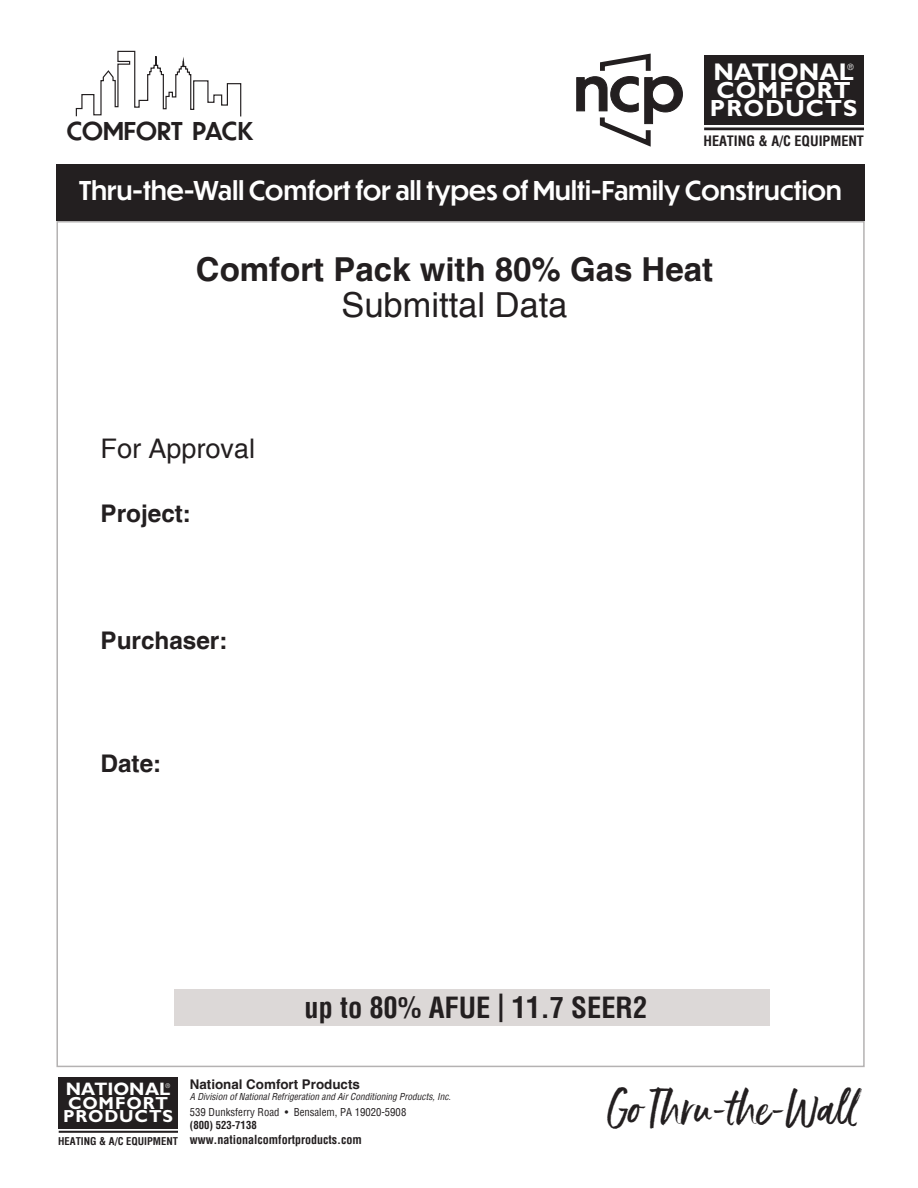
<style>
.page{position:relative;width:918px;height:1188px;background:#fff}
.page>*{position:absolute;margin:0;border:0;box-sizing:border-box;transform-origin:0 0}
.t1{font:45px "Ernestand Emily Solid";color:#231f20}
.t2{font:34.5px "Helvetica";color:#231f20}
.t3{font:700 33px "Helvetica";color:#231f20}
.t4{font:700 condensed 28.5px "Helvetica LT Pro";color:#231f20}
.t5{font:27px "Helvetica";color:#231f20}
.t6{font:500 25.5px "Dunbar Tall";letter-spacing:.01em;color:#fff}
.t7{font:700 24.3px "Helvetica";color:#231f20}
.t8{font:700 24.3px "Gill Sans";color:#fff}
.t9{font:500 24.15px "Dunbar Tall";color:#231f20}
.t10{font:700 23.55px/18px "Gill Sans";letter-spacing:.05em;color:#fff}
.t11{font:700 18.15px "Gill Sans";color:#fff}
.t12{font:700 17.55px/13.5px "Gill Sans";letter-spacing:.05em;color:#fff}
.t13{font:700 condensed 14.1px "Helvetica";color:#231f20}
.t14{font:700 13.35px "Helvetica";color:#231f20}
.t15{font:700 condensed 12px "Helvetica LT Pro";color:#231f20}
.t16{font:condensed 10.65px "Helvetica";color:#231f20}
.t17{font:700 condensed 10.65px "Helvetica LT Pro";color:#231f20}
.t18{font:700 condensed 10.5px "Helvetica";color:#231f20}
.t19{font:italic condensed 9.3px "Helvetica";color:#231f20}
.t20{font:condensed 8.25px "Helvetica";color:#fff;scale:.94 1}
.t21{font:condensed 6.15px "Helvetica";color:#fff;scale:.94 1}
</style>
<div class="page">
<hr style="left:59px;top:1131px;width:119px;height:2px;background:#231f20">
<div style="left:59px;top:1077px;width:119px;height:51px;background:#231f20"></div>
<hr style="left:704px;top:128px;width:160px;height:2px;background:#231f20">
<div style="left:704px;top:55px;width:160px;height:69px;background:#231f20"></div>
<div style="left:56px;top:165px;width:809px;height:56px;background:#231f20"></div>
<svg style="left:576px;top:54px;width:107px;height:93px"></svg>
<svg style="left:75px;top:50px;width:167px;height:67px"></svg>
<div style="left:175px;top:989px;width:595px;height:36px;background:#dcd8d7"></div>
<p class="t9" style="left:67px;top:113px;width:188px">COMFORT PACK</p>
<p class="t8" style="left:714px;top:58px;width:142px">NATIONAL</p>
<p class="t10" style="left:710px;top:81px;width:149px">COMFORT<br>PRODUCTS</p>
<p class="t20" style="left:847px;top:61px;width:8px">®</p>
<p class="t13" style="left:704px;top:132px;width:162px">HEATING &amp; A/C EQUIPMENT</p>
<p class="t6" style="left:79px;top:172px;width:764px">Thru-the-Wall Comfort for all types of Multi-Family Construction</p>
<p class="t3" style="left:196px;top:249px;width:519px">Comfort Pack with 80% Gas Heat</p>
<p class="t2" style="left:341px;top:285px;width:228px">Submittal Data</p>
<p class="t5" style="left:101px;top:433px;width:156px">For Approval</p>
<p class="t7" style="left:101px;top:498px;width:92px">Project:</p>
<p class="t7" style="left:101px;top:625px;width:128px">Purchaser:</p>
<p class="t7" style="left:101px;top:748px;width:62px">Date:</p>
<p class="t4" style="left:304px;top:989px;width:344px">up to 80% AFUE | 11.7 SEER2</p>
<p class="t11" style="left:66px;top:1079px;width:106px">NATIONAL</p>
<p class="t12" style="left:63px;top:1096px;width:112px">COMFORT<br>PRODUCTS</p>
<p class="t21" style="left:166px;top:1081px;width:6px">®</p>
<p class="t14" style="left:190px;top:1076px;width:172px">National Comfort Products</p>
<p class="t19" style="left:190px;top:1090px;width:263px">A Division of National Refrigeration and Air Conditioning Products, Inc.</p>
<p class="t16" style="left:190px;top:1105px;width:218px">539 Dunksferry Road • Bensalem, PA 19020-5908</p>
<p class="t17" style="left:190px;top:1118px;width:68px">(800) 523-7138</p>
<p class="t1" style="left:606px;top:1080px;width:257px">Go Thru-the-Wall</p>
<p class="t18" style="left:58px;top:1134px;width:121px">HEATING &amp; A/C EQUIPMENT</p>
<p class="t15" style="left:190px;top:1132px;width:173px">www.nationalcomfortproducts.com</p>
</div>
